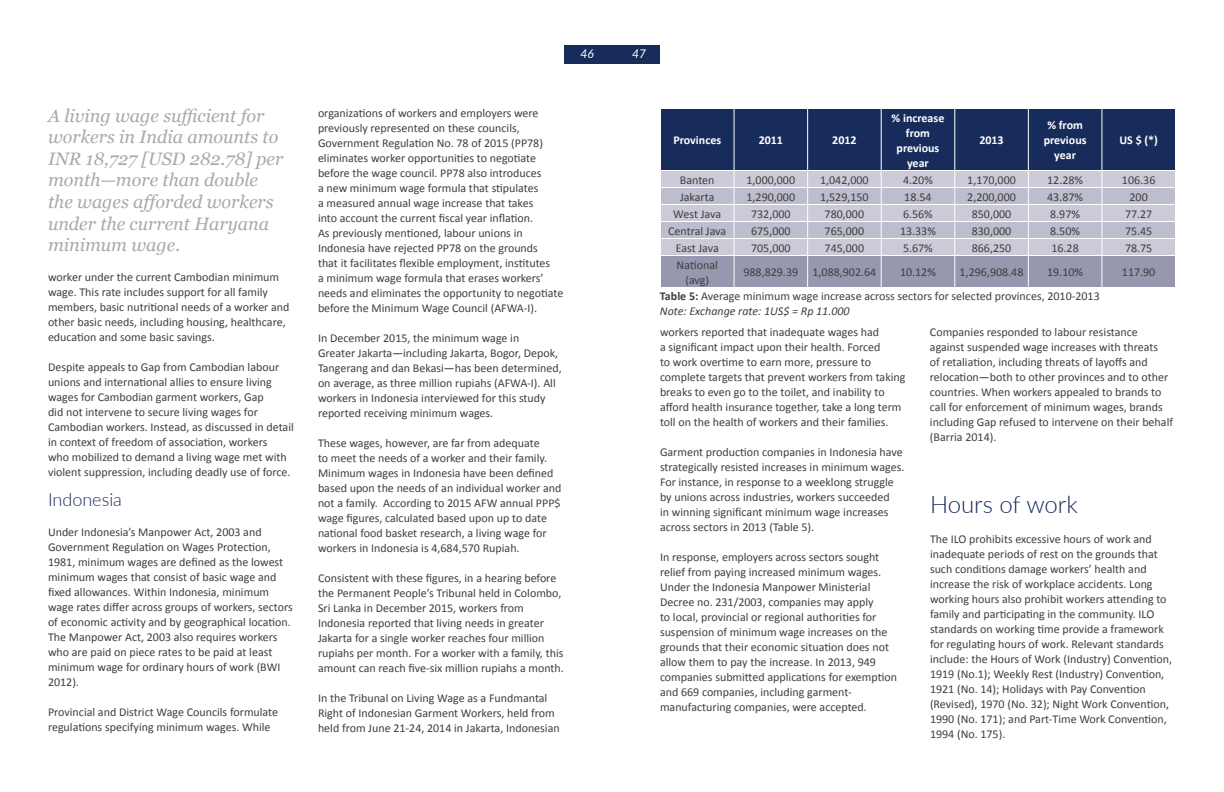
<style>
.page{position:relative;width:1224px;height:792px;background:#fff}
.page>*{position:absolute;margin:0;border:0;box-sizing:border-box;transform-origin:0 0}
.t1{font:300 24px "Lato";letter-spacing:-.005em;color:#182c5b}
.t2{font:italic 18px/21.6px "Georgia";color:#a8a9ad}
.t3{font:300 18px "Lato";color:#182c5b}
.t4{font:12px/15px "Calibri";color:#3e3e3f}
.t5{font:700 12px/15px "Calibri";color:#fff;text-align:center}
.t6{font:italic 12px "Lato";color:#fff}
.s1{font-weight:700}
.s2{font-style:italic}
</style>
<div class="page">
<div style="left:564px;top:45px;width:48px;height:19px;background:#182c5b"></div>
<div style="left:612px;top:45px;width:48px;height:19px;background:#182c5b"></div>
<svg style="left:661px;top:108px;width:514px;height:179px;background:#858ba6"></svg>
<hr style="left:660px;top:255px;width:74px;height:1px;background:#fff">
<hr style="left:734px;top:255px;width:74px;height:1px;background:#fff">
<hr style="left:734px;top:256px;width:1px;height:31px;background:#fff">
<hr style="left:808px;top:255px;width:73px;height:1px;background:#fff">
<hr style="left:807px;top:256px;width:1px;height:31px;background:#fff">
<hr style="left:881px;top:255px;width:74px;height:1px;background:#fff">
<hr style="left:881px;top:256px;width:1px;height:31px;background:#fff">
<hr style="left:955px;top:255px;width:73px;height:1px;background:#fff">
<hr style="left:954px;top:256px;width:1px;height:31px;background:#fff">
<hr style="left:1028px;top:255px;width:74px;height:1px;background:#fff">
<hr style="left:1028px;top:256px;width:1px;height:31px;background:#fff">
<hr style="left:1102px;top:255px;width:74px;height:1px;background:#fff">
<hr style="left:1101px;top:256px;width:1px;height:31px;background:#fff">
<h2 class="t2" style="left:48px;top:104px;width:237px">A living wage suicient for workers in India amounts to<br>INR 18,727 [USD 282.78] per month—more than double the wages aforded workers under the current Haryana minimum wage.</h2>
<p class="t4" style="left:48px;top:270px;width:243px">worker under the current Cambodian minimum wage. This rate includes support for all family members, basic nutriional needs of a worker and other basic needs, including housing, healthcare, educaion and some basic savings.</p>
<p class="t4" style="left:48px;top:360px;width:247px">Despite appeals to Gap from Cambodian labour unions and internaional allies to ensure living wages for Cambodian garment workers, Gap<br>did not intervene to secure living wages for Cambodian workers. Instead, as discussed in detail in context of freedom of associaion, workers<br>who mobilized to demand a living wage met with violent suppression, including deadly use of force.</p>
<h2 class="t3" style="left:48px;top:487px;width:76px">Indonesia</h2>
<p class="t4" style="left:48px;top:525px;width:246px">Under Indonesia’s Manpower Act, 2003 and Government Regulaion on Wages Protecion, 1981, minimum wages are deined as the lowest minimum wages that consist of basic wage and ixed allowances. Within Indonesia, minimum wage rates difer across groups of workers, sectors of economic acivity and by geographical locaion.<br>The Manpower Act, 2003 also requires workers who are paid on piece rates to be paid at least minimum wage for ordinary hours of work (BWI 2012).</p>
<p class="t4" style="left:48px;top:705px;width:232px">Provincial and District Wage Councils formulate regulaions specifying minimum wages. While</p>
<p class="t6" style="left:581px;top:47px;width:15px">46</p>
<p class="t6" style="left:632px;top:47px;width:15px">47</p>
<p class="t4" style="left:318px;top:106px;width:247px">organizaions of workers and employers were previously represented on these councils, Government Regulaion No. 78 of 2015 (PP78) eliminates worker opportuniies to negoiate before the wage council. PP78 also introduces<br>a new minimum wage formula that sipulates<br>a measured annual wage increase that takes<br>into account the current iscal year inlaion.<br>As previously menioned, labour unions in Indonesia have rejected PP78 on the grounds<br>that it facilitates lexible employment, insitutes<br>a minimum wage formula that erases workers’ needs and eliminates the opportunity to negoiate before the Minimum Wage Council (AFWA-I).</p>
<p class="t4" style="left:318px;top:331px;width:245px">In December 2015, the minimum wage in<br>Greater Jakarta—including Jakarta, Bogor, Depok, Tangerang and dan Bekasi—has been determined, on average, as three million rupiahs (AFWA-I). All workers in Indonesia interviewed for this study reported receiving minimum wages.</p>
<p class="t4" style="left:318px;top:436px;width:245px">These wages, however, are far from adequate<br>to meet the needs of a worker and their family.<br>Minimum wages in Indonesia have been deined based upon the needs of an individual worker and not a family. According to 2015 AFW annual PPP$ wage igures, calculated based upon up to date naional food basket research, a living wage for workers in Indonesia is 4,684,570 Rupiah.</p>
<p class="t4" style="left:318px;top:571px;width:247px">Consistent with these igures, in a hearing before the Permanent People’s Tribunal held in Colombo, Sri Lanka in December 2015, workers from Indonesia reported that living needs in greater Jakarta for a single worker reaches four million rupiahs per month. For a worker with a family, this amount can reach ive-six million rupiahs a month.</p>
<p class="t4" style="left:318px;top:691px;width:243px">In the Tribunal on Living Wage as a Fundmantal<br>Right of Indonesian Garment Workers, held from held from June 21-24, 2014 in Jakarta, Indonesian</p>
<p class="t5" style="left:673px;top:133px;width:49px">Provinces</p>
<p class="t5" style="left:759px;top:133px;width:26px">2011</p>
<p class="t5" style="left:832px;top:133px;width:26px">2012</p>
<p class="t5" style="left:892px;top:111px;width:54px">% increase from previous year</p>
<p class="t5" style="left:979px;top:133px;width:26px">2013</p>
<p class="t5" style="left:1044px;top:118px;width:44px">% from previous year</p>
<p class="t5" style="left:1119px;top:133px;width:40px">US $ (*)</p>
<p class="t4" style="left:680px;top:172px;width:36px">Banten</p>
<p class="t4" style="left:747px;top:172px;width:50px">1,000,000</p>
<p class="t4" style="left:820px;top:172px;width:50px">1,042,000</p>
<p class="t4" style="left:903px;top:172px;width:31px">4.20%</p>
<p class="t4" style="left:967px;top:172px;width:50px">1,170,000</p>
<p class="t4" style="left:1047px;top:172px;width:37px">12.28%</p>
<p class="t4" style="left:1122px;top:172px;width:35px">106.36</p>
<p class="t4" style="left:680px;top:189px;width:36px">Jakarta</p>
<p class="t4" style="left:747px;top:189px;width:50px">1,290,000</p>
<p class="t4" style="left:820px;top:189px;width:50px">1,529,150</p>
<p class="t4" style="left:904px;top:189px;width:29px">18.54</p>
<p class="t4" style="left:967px;top:189px;width:50px">2,200,000</p>
<p class="t4" style="left:1047px;top:189px;width:37px">43.87%</p>
<p class="t4" style="left:1130px;top:190px;width:20px">200</p>
<p class="t4" style="left:673px;top:207px;width:49px">West Java</p>
<p class="t4" style="left:751px;top:206px;width:41px">732,000</p>
<p class="t4" style="left:825px;top:206px;width:41px">780,000</p>
<p class="t4" style="left:903px;top:206px;width:31px">6.56%</p>
<p class="t4" style="left:972px;top:206px;width:41px">850,000</p>
<p class="t4" style="left:1050px;top:206px;width:31px">8.97%</p>
<p class="t4" style="left:1125px;top:206px;width:29px">77.27</p>
<p class="t4" style="left:668px;top:223px;width:60px">Central Java</p>
<p class="t4" style="left:751px;top:223px;width:41px">675,000</p>
<p class="t4" style="left:825px;top:223px;width:41px">765,000</p>
<p class="t4" style="left:900px;top:223px;width:37px">13.33%</p>
<p class="t4" style="left:972px;top:223px;width:41px">830,000</p>
<p class="t4" style="left:1050px;top:223px;width:31px">8.50%</p>
<p class="t4" style="left:1125px;top:223px;width:29px">75.45</p>
<p class="t4" style="left:676px;top:240px;width:45px">East Java</p>
<p class="t4" style="left:751px;top:240px;width:41px">705,000</p>
<p class="t4" style="left:825px;top:240px;width:41px">745,000</p>
<p class="t4" style="left:903px;top:240px;width:31px">5.67%</p>
<p class="t4" style="left:972px;top:240px;width:41px">866,250</p>
<p class="t4" style="left:1051px;top:240px;width:29px">16.28</p>
<p class="t4" style="left:1125px;top:240px;width:29px">78.75</p>
<p class="t4" style="left:677px;top:257px;width:43px;text-align:center">Naional (avg)</p>
<p class="t4" style="left:743px;top:265px;width:134px">988,829.39 1,088,902.64</p>
<p class="t4" style="left:900px;top:265px;width:37px">10.12%</p>
<p class="t4" style="left:960px;top:265px;width:65px">1,296,908.48</p>
<p class="t4" style="left:1047px;top:265px;width:37px">19.10%</p>
<p class="t4" style="left:1122px;top:265px;width:35px">117.90</p>
<p class="t4" style="left:660px;top:288px;width:441px"><span class="s1">Table 5:</span> Average minimum wage increase across sectors for selected provinces, 2010-2013<br><span class="s2">Note: Exchange rate: 1US$ = Rp 11.000</span></p>
<p class="t4" style="left:930px;top:324px;width:245px">Companies responded to labour resistance against suspended wage increases with threats<br>of retaliaion, including threats of layofs and relocaion—both to other provinces and to other countries. When workers appealed to brands to call for enforcement of minimum wages, brands including Gap refused to intervene on their behalf (Barria 2014).</p>
<p class="t4" style="left:660px;top:324px;width:247px">workers reported that inadequate wages had<br>a signiicant impact upon their health. Forced<br>to work overime to earn more, pressure to complete targets that prevent workers from taking breaks to even go to the toilet, and inability to aford health insurance together, take a long term toll on the health of workers and their families.</p>
<p class="t4" style="left:660px;top:444px;width:246px">Garment producion companies in Indonesia have strategically resisted increases in minimum wages.<br>For instance, in response to a weeklong struggle by unions across industries, workers succeeded<br>in winning signiicant minimum wage increases across sectors in 2013 (Table 5).</p>
<p class="t4" style="left:660px;top:549px;width:239px">In response, employers across sectors sought relief from paying increased minimum wages.<br>Under the Indonesia Manpower Ministerial Decree no. 231/2003, companies may apply<br>to local, provincial or regional authoriies for suspension of minimum wage increases on the grounds that their economic situaion does not allow them to pay the increase. In 2013, 949 companies submited applicaions for exempion and 669 companies, including garment&shy;manufacturing companies, were accepted.</p>
<h1 class="t1" style="left:930px;top:488px;width:149px">Hours of work</h1>
<p class="t4" style="left:930px;top:532px;width:244px">The ILO prohibits excessive hours of work and inadequate periods of rest on the grounds that such condiions damage workers’ health and increase the risk of workplace accidents. Long working hours also prohibit workers atending to family and paricipaing in the community. ILO standards on working ime provide a framework for regulaing hours of work. Relevant standards include: the Hours of Work (Industry) Convenion, 1919 (No.1); Weekly Rest (Industry) Convenion, 1921 (No. 14); Holidays with Pay Convenion (Revised), 1970 (No. 32); Night Work Convenion, 1990 (No. 171); and Part-Time Work Convenion, 1994 (No. 175).</p>
</div>
